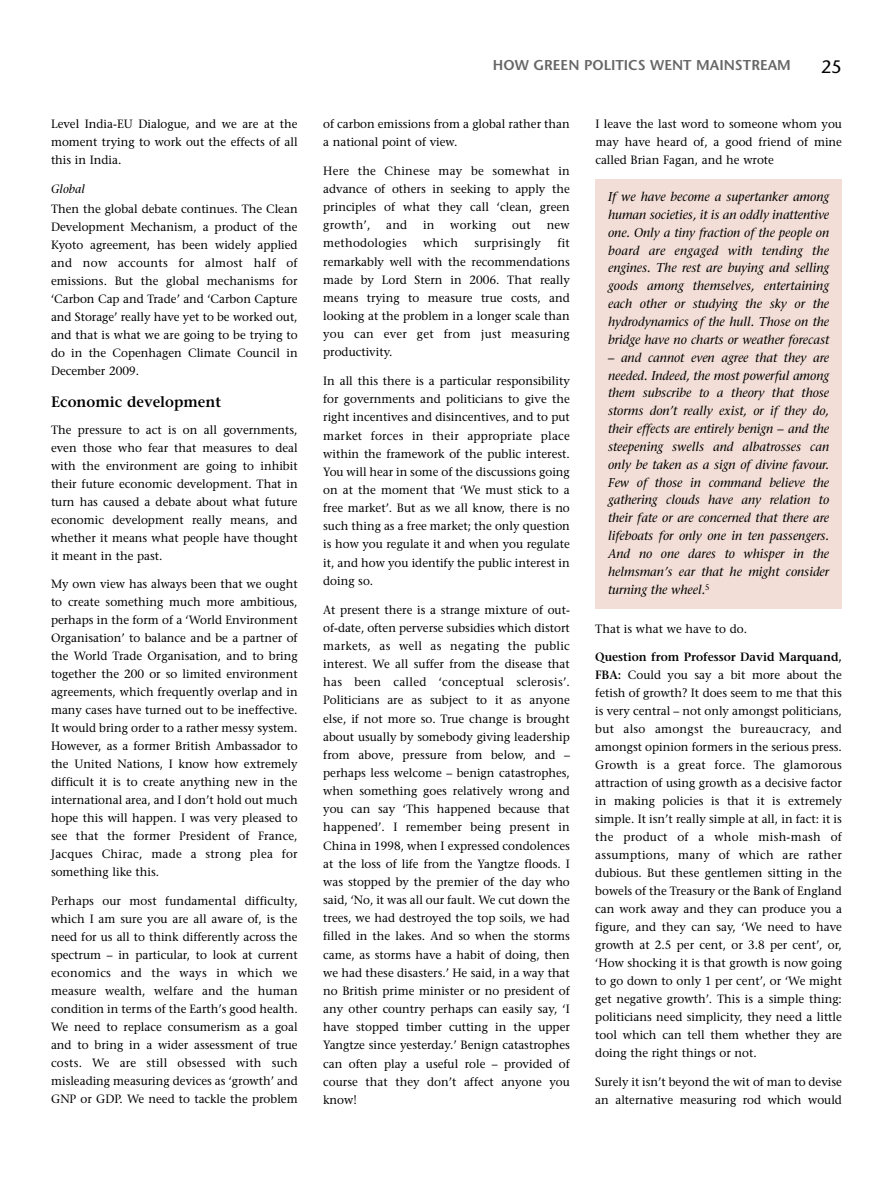
<style>
.page{position:relative;width:893px;height:1191px;background:#fff}
.page>*{position:absolute;margin:0;border:0;box-sizing:border-box;transform-origin:0 0}
.t1{font:18px "Stone Sans";color:#000}
.t2{font:600 15px "Stone Serif";color:#000}
.t3{font:600 14.25px "Stone Sans";color:#666}
.t4{font:italic 12.75px/17.9px "Stone Serif";color:#000;text-align:justify}
.t5{font:12px/18px "Stone Serif";color:#000;text-align:justify}
.t6{font:12px "Stone Serif";letter-spacing:.02em;color:#000}
.t7{font:italic 12px "Stone Serif";color:#000}
.s1{font-weight:600}
</style>
<div class="page">
<div style="left:596px;top:179px;width:246px;height:430px;background:#f2ded6"></div>
<p class="t5" style="left:51px;top:116px;width:248px">Level India-EU Dialogue, and we are at the moment trying to work out the effects of all this in India.</p>
<p class="t7" style="left:51px;top:184px;width:35px">Global</p>
<p class="t5" style="left:51px;top:201px;width:248px">Then the global debate continues. The Clean Development Mechanism, a product of the Kyoto agreement, has been widely applied and now accounts for almost half of emissions. But the global mechanisms for ‘Carbon Cap and Trade’ and ‘Carbon Capture and Storage’ really have yet to be worked out, and that is what we are going to be trying to do in the Copenhagen Climate Council in December 2009.</p>
<p class="t2" style="left:51px;top:396px;width:172px">Economic development</p>
<p class="t5" style="left:51px;top:421px;width:248px">The pressure to act is on all governments, even those who fear that measures to deal with the environment are going to inhibit their future economic development. That in turn has caused a debate about what future economic development really means, and whether it means what people have thought it meant in the past.</p>
<p class="t5" style="left:51px;top:576px;width:248px">My own view has always been that we ought to create something much more ambitious, perhaps in the form of a ‘World Environment Organisation’ to balance and be a partner of the World Trade Organisation, and to bring together the 200 or so limited environment agreements, which frequently overlap and in many cases have turned out to be ineffective.<br>It would bring order to a rather messy system.<br>However, as a former British Ambassador to the United Nations, I know how extremely difficult it is to create anything new in the international area, and I don’t hold out much hope this will happen. I was very pleased to see that the former President of France, Jacques Chirac, made a strong plea for something like this.</p>
<p class="t5" style="left:51px;top:893px;width:248px">Perhaps our most fundamental difficulty, which I am sure you are all aware of, is the need for us all to think differently across the spectrum – in particular, to look at current economics and the ways in which we measure wealth, welfare and the human condition in terms of the Earth’s good health.<br>We need to replace consumerism as a goal and to bring in a wider assessment of true costs. We are still obsessed with such misleading measuring devices as ‘growth’ and GNP or GDP. We need to tackle the problem</p>
<p class="t3" style="left:493px;top:60px;width:299px">HOW GREEN POLITICS WENT MAINSTREAM</p>
<h1 class="t1" style="left:821px;top:60px;width:22px">25</h1>
<p class="t5" style="left:323px;top:116px;width:248px">of carbon emissions from a global rather than a national point of view.</p>
<p class="t5" style="left:323px;top:163px;width:248px">Here the Chinese may be somewhat in advance of others in seeking to apply the principles of what they call ‘clean, green growth’,</p>
<p class="t5" style="left:386px;top:217px;width:23px">and</p>
<p class="t5" style="left:423px;top:217px;width:13px">in</p>
<p class="t6" style="left:450px;top:220px;width:48px">working</p>
<p class="t5" style="left:512px;top:217px;width:20px">out</p>
<p class="t5" style="left:547px;top:217px;width:25px">new</p>
<p class="t6" style="left:323px;top:238px;width:85px">methodologies</p>
<p class="t5" style="left:423px;top:235px;width:36px">which</p>
<p class="t6" style="left:474px;top:238px;width:68px">surprisingly</p>
<p class="t5" style="left:323px;top:235px;width:248px;text-indent:234px">fit remarkably well with the recommendations made by Lord Stern in 2006. That really means trying to measure true costs, and looking at the problem in a longer scale than you can ever get from just measuring productivity.</p>
<p class="t5" style="left:323px;top:373px;width:248px">In all this there is a particular responsibility for governments and politicians to give the right incentives and disincentives, and to put market forces in their appropriate place within the framework of the public interest.<br>You will hear in some of the discussions going on at the moment that ‘We must stick to a free market’. But as we all know, there is no such thing as a free market; the only question is how you regulate it and when you regulate it, and how you identify the public interest in doing so.</p>
<p class="t5" style="left:323px;top:601px;width:248px">At present there is a strange mixture of out&shy;of-date, often perverse subsidies which distort markets, as well as negating the public interest. We all suffer from the disease that has been called ‘conceptual sclerosis’.<br>Politicians are as subject to it as anyone else, if not more so. True change is brought about usually by somebody giving leadership from above, pressure from below, and – perhaps less welcome – benign catastrophes, when something goes relatively wrong and you can say ‘This happened because that happened’. I remember being present in China in 1998, when I expressed condolences at the loss of life from the Yangtze floods. I was stopped by the premier of the day who said, ‘No, it was all our fault. We cut down the trees, we had destroyed the top soils, we had filled in the lakes. And so when the storms came, as storms have a habit of doing, then we had these disasters.’ He said, in a way that no British prime minister or no president of any other country perhaps can easily say, ‘I have stopped timber cutting in the upper Yangtze since yesterday.’ Benign catastrophes can often play a useful role – provided of course that they don’t affect anyone you know!</p>
<p class="t5" style="left:595px;top:116px;width:248px">I leave the last word to someone whom you may have heard of, a good friend of mine called Brian Fagan, and he wrote</p>
<p class="t4" style="left:608px;top:189px;width:223px">If we have become a supertanker among human societies, it is an oddly inattentive one. Only a tiny fraction of the people on board are engaged with tending the engines. The rest are buying and selling goods among themselves, entertaining each other or studying the sky or the hydrodynamics of the hull. Those on the bridge have no charts or weather forecast</p>
<p class="t4" style="left:608px;top:349px;width:223px">– and cannot even agree that they are needed. Indeed, the most powerful among them subscribe to a theory that those storms don’t really exist, or if they do, their effects are entirely benign – and the steepening swells and albatrosses can only be taken as a sign of divine favour.<br>Few of those in command believe the gathering clouds have any relation to their fate or are concerned that there are lifeboats for only one in ten passengers.<br>And no one dares to whisper in the helmsman’s ear that he might consider turning the wheel.<sup>5</sup></p>
<p class="t5" style="left:595px;top:621px;width:153px">That is what we have to do.</p>
<p class="t5" style="left:595px;top:649px;width:248px"><span class="s1">Question from Professor David Marquand, FBA:</span> Could you say a bit more about the fetish of growth? It does seem to me that this is very central – not only amongst politicians, but also amongst the bureaucracy, and amongst opinion formers in the serious press.<br>Growth is a great force. The glamorous attraction of using growth as a decisive factor in making policies is that it is extremely simple. It isn’t really simple at all, in fact: it is the product of a whole mish-mash of assumptions, many of which are rather dubious. But these gentlemen sitting in the bowels of the Treasury or the Bank of England can work away and they can produce you a figure, and they can say, ‘We need to have growth at 2.5 per cent, or 3.8 per cent’, or, ‘How shocking it is that growth is now going to go down to only 1 per cent’, or ‘We might get negative growth’. This is a simple thing: politicians need simplicity, they need a little tool which can tell them whether they are doing the right things or not.</p>
<p class="t5" style="left:595px;top:1074px;width:248px">Surely it isn’t beyond the wit of man to devise an alternative measuring rod which would</p>
</div>
